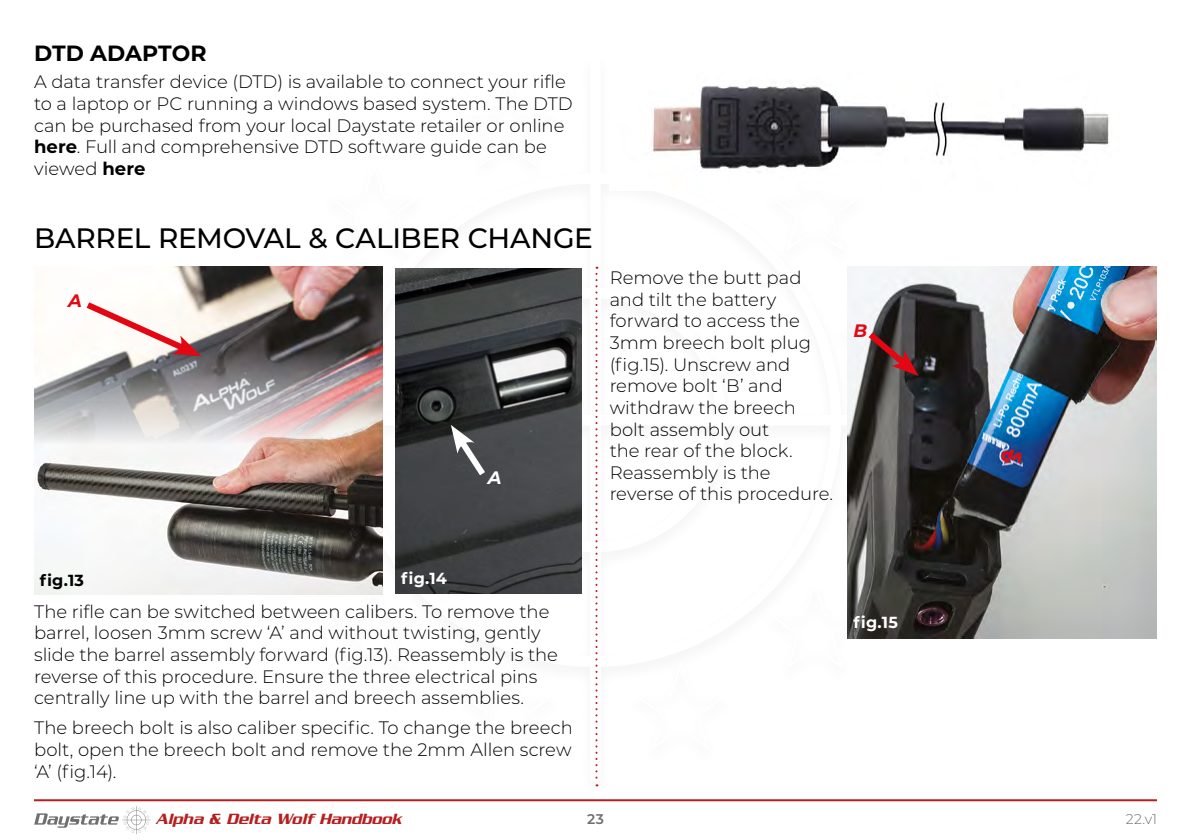
<style>
.page{position:relative;width:1191px;height:840px;background:#fff}
.page>*{position:absolute;margin:0;border:0;box-sizing:border-box;transform-origin:0 0}
.t1{font:500 28px "Montserrat";letter-spacing:-.01em;color:#000}
.t2{font:700 22px "Montserrat";color:#000}
.t3{font:300 18px/21.6px "Montserrat";color:#000}
.t4{font:italic 700 18px "Montserrat";color:#e30613}
.t5{font:italic 700 18px "Montserrat";color:#fff}
.t6{font:italic 500 16px "Serpentine";color:#b51f1f}
.t7{font:700 16px "Montserrat";color:#fff}
.t8{font:700 16px "Montserrat";color:#000}
.t9{font:300 14px "Montserrat";color:#706f6f}
.t10{font:600 14px "Montserrat";color:#706f6f}
.s1{font-weight:700}
</style>
<div class="page">
<svg style="left:34px;top:806px;width:116px;height:27px"></svg>
<hr style="left:34px;top:798px;width:1123px;height:2px;background:#b51f1f">
<svg style="left:595px;top:266px;width:2px;height:519px"></svg>
<img style="left:34px;top:465px;width:349px;height:129px">
<img style="left:34px;top:266px;width:349px;height:199px">
<svg style="left:80px;top:297px;width:121px;height:60px"></svg>
<img style="left:395px;top:268px;width:186px;height:324px">
<svg style="left:451px;top:424px;width:40px;height:57px"></svg>
<img style="left:848px;top:266px;width:309px;height:372px">
<svg style="left:862px;top:326px;width:56px;height:50px;background:#6a4547"></svg>
<img style="left:651px;top:85px;width:458px;height:84px">
<p class="t2" style="left:34px;top:37px;width:174px">DTD ADAPTOR</p>
<p class="t3" style="left:34px;top:71px;width:540px">A data transfer device (DTD) is available to connect your rifle to a laptop or PC running a windows based system. The DTD can be purchased from your local Daystate retailer or online <span class="s1">here</span>. Full and comprehensive DTD software guide can be viewed <span class="s1">here</span></p>
<h1 class="t1" style="left:34px;top:219px;width:560px">BARREL REMOVAL &amp; CALIBER CHANGE</h1>
<p class="t4" style="left:68px;top:287px;width:15px">A</p>
<p class="t5" style="left:488px;top:464px;width:15px">A</p>
<p class="t3" style="left:609px;top:266px;width:225px">Remove the butt pad and tilt the battery forward to access the<br>3mm breech bolt plug (fig.15). Unscrew and remove bolt ‘B’ and withdraw the breech bolt assembly out<br>the rear of the block.<br>Reassembly is the reverse of this procedure.</p>
<p class="t4" style="left:853px;top:317px;width:15px">B</p>
<p class="t8" style="left:40px;top:568px;width:46px">fig.13</p>
<p class="t7" style="left:401px;top:567px;width:47px">fig.14</p>
<p class="t3" style="left:34px;top:599px;width:525px">The rifle can be switched between calibers. To remove the barrel, loosen 3mm screw ‘A’ and without twisting, gently slide the barrel assembly forward (fig.13). Reassembly is the reverse of this procedure. Ensure the three electrical pins centrally line up with the barrel and breech assemblies.</p>
<p class="t3" style="left:34px;top:716px;width:540px;text-align:justify">The breech bolt is also caliber specific. To change the breech bolt, open the breech bolt and remove the 2mm Allen screw ‘A’ (fig.14).</p>
<p class="t7" style="left:853px;top:611px;width:46px">fig.15</p>
<p class="t6" style="left:156px;top:809px;width:247px">Alpha &amp; Delta Wolf Handbook</p>
<p class="t10" style="left:587px;top:808px;width:18px">23</p>
<p class="t9" style="left:1125px;top:808px;width:33px">22.v1</p>
</div>
